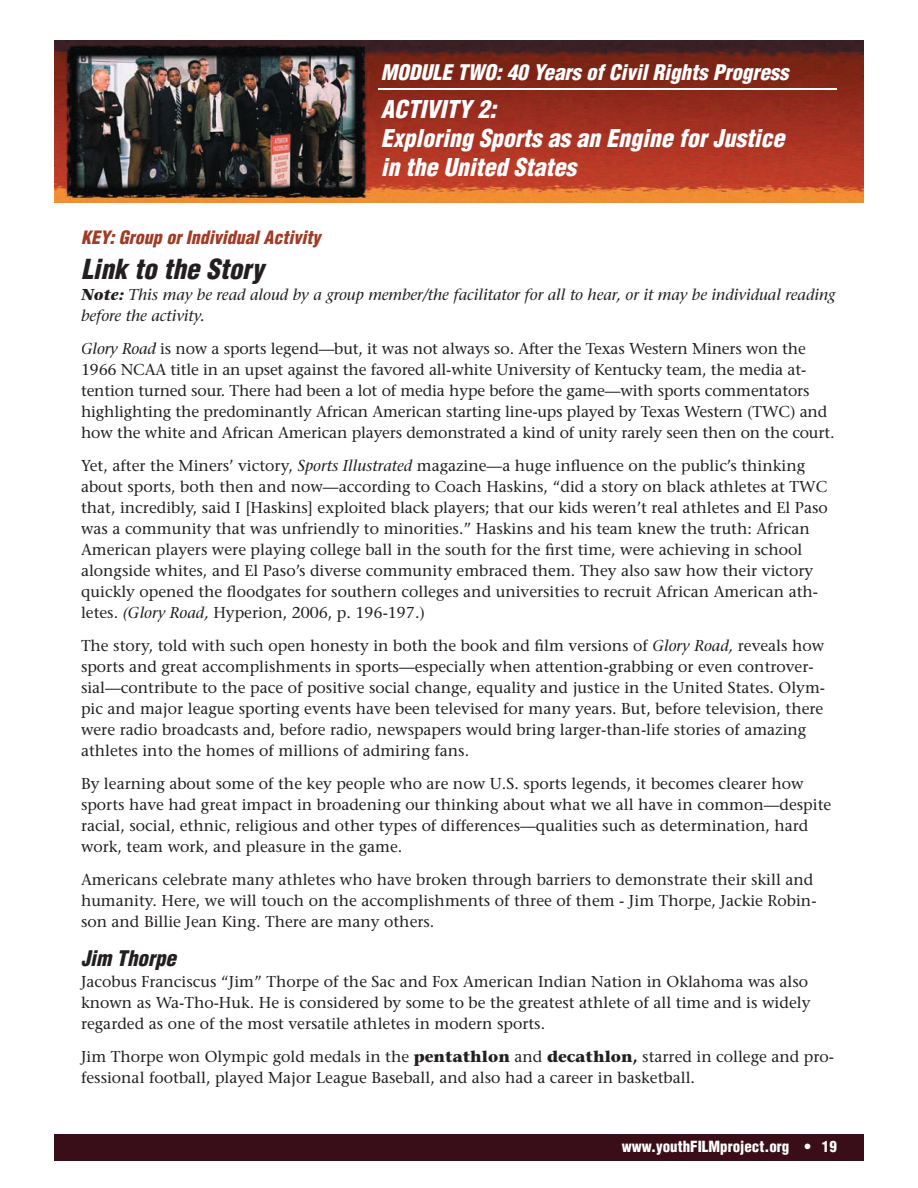
<style>
.page{position:relative;width:918px;height:1188px;background:#fff}
.page>*{position:absolute;margin:0;border:0;box-sizing:border-box;transform-origin:0 0}
.t1{font:italic 900 condensed 27px "Helvetica";color:#231f20}
.t2{font:italic 900 condensed 24px/28.8px "Helvetica";color:#fff}
.t3{font:italic 900 condensed 21px "Helvetica";color:#fff}
.t4{font:italic 900 condensed 21px "Helvetica";color:#231f20}
.t5{font:italic 900 condensed 18px "Helvetica";color:#a23b26}
.t6{font:15.75px/21px "Stone Serif";color:#231f20}
.t7{font:italic 15.75px/21px "Stone Serif";color:#231f20}
.t8{font:900 condensed 15px "Helvetica";color:#fff}
.s1{font-weight:700}
.s2{font-style:italic}
</style>
<div class="page">
<div style="left:54px;top:1134px;width:810px;height:27px;background:#3a0e19"></div>
<img style="left:54px;top:40px;width:810px;height:162px">
<hr style="left:378px;top:88px;width:459px;height:2px;background:#fff">
<h3 class="t3" style="left:381px;top:59px;width:409px">MODULE TWO: 40 Years of Civil Rights Progress</h3>
<h2 class="t2" style="left:381px;top:95px;width:405px">ACTIVITY 2:<br>Exploring Sports as an Engine for Justice in the United States</h2>
<p class="t5" style="left:81px;top:226px;width:241px">KEY: Group or Individual Activity</p>
<h1 class="t1" style="left:81px;top:252px;width:184px">Link to the Story</h1>
<p class="t7" style="left:81px;top:284px;width:756px"><span class="s1">Note:</span> This may be read aloud by a group member/the facilitator for all to hear, or it may be individual reading before the activity.</p>
<p class="t6" style="left:81px;top:338px;width:755px"><span class="s2">Glory Road</span> is now a sports legend—but, it was not always so. After the Texas Western Miners won the 1966 NCAA title in an upset against the favored all-white University of Kentucky team, the media at&shy;tention turned sour. There had been a lot of media hype before the game—with sports commentators highlighting the predominantly African American starting line-ups played by Texas Western (TWC) and how the white and African American players demonstrated a kind of unity rarely seen then on the court.</p>
<p class="t6" style="left:81px;top:455px;width:748px">Yet, after the Miners’ victory, <span class="s2">Sports Illustrated</span> magazine—a huge influence on the public’s thinking about sports, both then and now—according to Coach Haskins, “did a story on black athletes at TWC that, incredibly, said I [Haskins] exploited black players; that our kids weren’t real athletes and El Paso was a community that was unfriendly to minorities.” Haskins and his team knew the truth: African American players were playing college ball in the south for the first time, were achieving in school alongside whites, and El Paso’s diverse community embraced them. They also saw how their victory quickly opened the floodgates for southern colleges and universities to recruit African American ath&shy;letes. <span class="s2">(Glory Road,</span> Hyperion, 2006, p. 196-197.)</p>
<p class="t6" style="left:81px;top:635px;width:746px">The story, told with such open honesty in both the book and film versions of <span class="s2">Glory Road,</span> reveals how sports and great accomplishments in sports—especially when attention-grabbing or even controver&shy;sial—contribute to the pace of positive social change, equality and justice in the United States. Olym&shy;pic and major league sporting events have been televised for many years. But, before television, there were radio broadcasts and, before radio, newspapers would bring larger-than-life stories of amazing athletes into the homes of millions of admiring fans.</p>
<p class="t6" style="left:81px;top:772px;width:752px">By learning about some of the key people who are now U.S. sports legends, it becomes clearer how sports have had great impact in broadening our thinking about what we all have in common—despite racial, social, ethnic, religious and other types of differences—qualities such as determination, hard work, team work, and pleasure in the game.</p>
<p class="t6" style="left:81px;top:868px;width:737px">Americans celebrate many athletes who have broken through barriers to demonstrate their skill and humanity. Here, we will touch on the accomplishments of three of them - Jim Thorpe, Jackie Robin&shy;son and Billie Jean King. There are many others.</p>
<h3 class="t4" style="left:81px;top:945px;width:97px">Jim Thorpe</h3>
<p class="t6" style="left:81px;top:971px;width:731px">Jacobus Franciscus “Jim” Thorpe of the Sac and Fox American Indian Nation in Oklahoma was also known as Wa-Tho-Huk. He is considered by some to be the greatest athlete of all time and is widely regarded as one of the most versatile athletes in modern sports.</p>
<p class="t6" style="left:81px;top:1046px;width:755px">Jim Thorpe won Olympic gold medals in the <span class="s1">pentathlon</span> and <span class="s1">decathlon,</span> starred in college and pro&shy;fessional football, played Major League Baseball, and also had a career in basketball.</p>
<p class="t8" style="left:622px;top:1137px;width:217px">www.youthFILMproject.org • 19</p>
</div>
